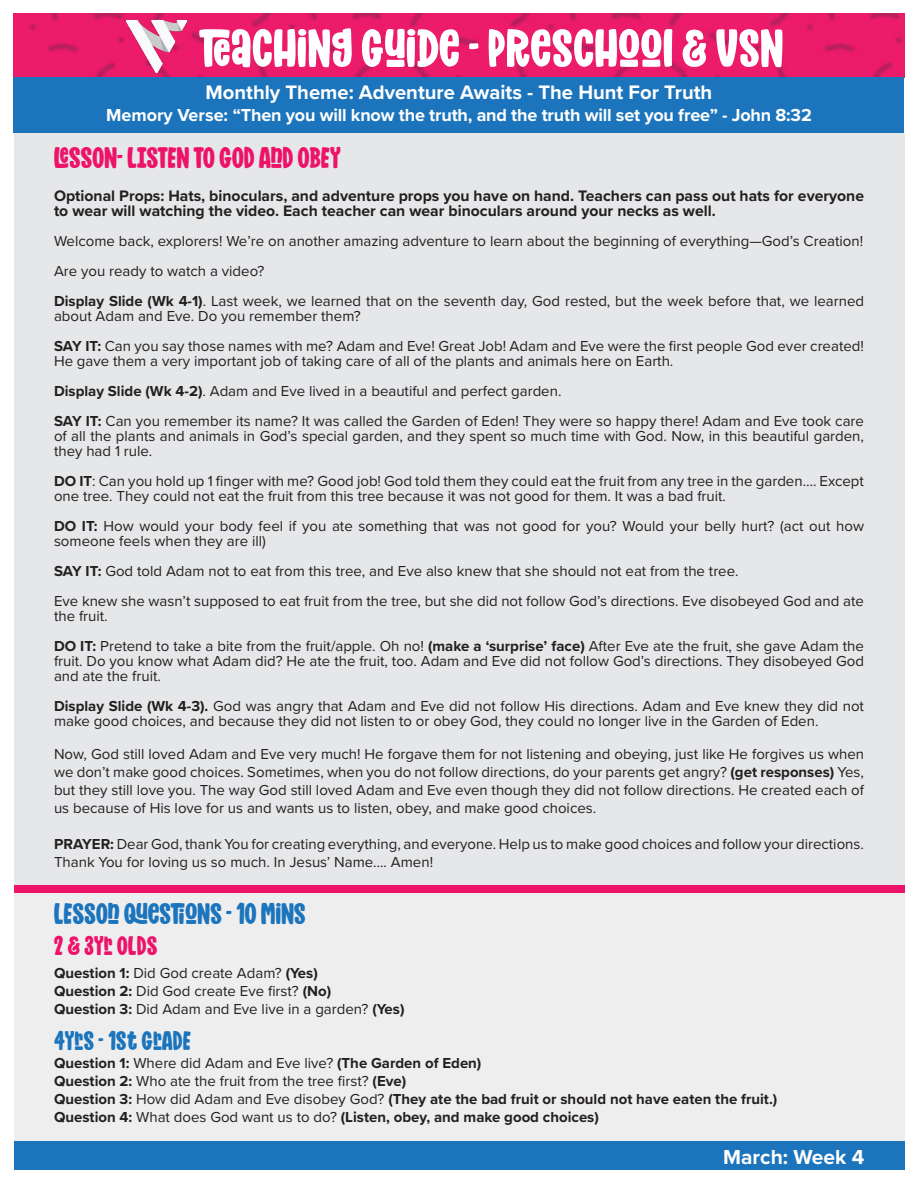
<style>
.page{position:relative;width:918px;height:1188px;background:#fff}
.page>*{position:absolute;margin:0;border:0;box-sizing:border-box;transform-origin:0 0}
.t1{font:54px "Mighty Mountain";color:#fff}
.t2{font:30px "Mighty Mountain";letter-spacing:-.01em;color:#ed1369}
.t3{font:30px "Mighty Mountain";letter-spacing:-.01em;color:#1c75bc}
.t4{font:27px "Mighty Mountain";color:#1c75bc}
.t5{font:27px "Mighty Mountain";color:#ed1369}
.t6{font:700 21px "Proxima Nova";color:#fff}
.t7{font:700 20.25px "Proxima Nova";color:#fff}
.t8{font:700 18px "Proxima Nova";letter-spacing:-.01em;color:#fff}
.t9{font:700 15.75px/15px "Proxima Nova";color:#231f20}
.t10{font:15px/15px "Proxima Nova";color:#231f20}
.t11{font:700 15px "Proxima Nova";color:#231f20}
.s1{font-weight:700}
.s2{font-weight:400}
</style>
<div class="page">
<div style="left:14px;top:874px;width:890px;height:285px;background:#eeeeef"></div>
<img style="left:14px;top:14px;width:891px;height:63px">
<div style="left:14px;top:77px;width:890px;height:56px;background:#1c75bc"></div>
<div style="left:14px;top:133px;width:890px;height:753px;background:#e6e7e9"></div>
<div style="left:14px;top:1142px;width:891px;height:28px;background:#1c75bc"></div>
<img style="left:124px;top:14px;width:64px;height:63px">
<div style="left:14px;top:886px;width:891px;height:7px;background:#ed1369"></div>
<p class="t1" style="left:198px;top:11px;width:587px">TEACHING GUIDE - PRESCHOOL &amp; VSN</p>
<p class="t7" style="left:206px;top:77px;width:508px">Monthly Theme: Adventure Awaits - The Hunt For Truth</p>
<p class="t8" style="left:106px;top:102px;width:707px">Memory Verse: “Then you will know the truth, and the truth will set you free” - John 8:32</p>
<p class="t2" style="left:54px;top:137px;width:288px">LESSON- LISTEN TO GOD AND OBEY</p>
<p class="t9" style="left:54px;top:188px;width:812px">Optional Props: Hats, binoculars, and adventure props you have on hand. Teachers can pass out hats for everyone to wear will watching the video. Each teacher can wear binoculars around your necks as well.</p>
<p class="t10" style="left:54px;top:232px;width:811px">Welcome back, explorers! We’re on another amazing adventure to learn about the beginning of everything—God’s Creation!</p>
<p class="t10" style="left:54px;top:262px;width:212px">Are you ready to watch a video?</p>
<p class="t10" style="left:54px;top:292px;width:812px"><span class="s1">Display Slide (Wk 4-1)</span>. Last week, we learned that on the seventh day, God rested, but the week before that, we learned about Adam and Eve. Do you remember them?</p>
<p class="t10" style="left:54px;top:337px;width:811px"><span class="s1">SAY IT:</span> Can you say those names with me? Adam and Eve! Great Job! Adam and Eve were the first people God ever created!<br>He gave them a very important job of taking care of all of the plants and animals here on Earth.</p>
<p class="t10" style="left:54px;top:382px;width:509px"><span class="s1">Display Slide (Wk 4-2)</span>. Adam and Eve lived in a beautiful and perfect garden.</p>
<p class="t10" style="left:54px;top:412px;width:811px;text-align:justify"><span class="s1">SAY IT:</span> Can you remember its name? It was called the Garden of Eden! They were so happy there! Adam and Eve took care of all the plants and animals in God’s special garden, and they spent so much time with God. Now, in this beautiful garden, they had 1 rule.</p>
<p class="t10" style="left:54px;top:472px;width:811px"><span class="s1">DO IT</span>: Can you hold up 1 finger with me? Good job! God told them they could eat the fruit from any tree in the garden…. Except one tree. They could not eat the fruit from this tree because it was not good for them. It was a bad fruit.</p>
<p class="t10" style="left:54px;top:517px;width:812px"><span class="s1">DO IT:</span> How would your body feel if you ate something that was not good for you? Would your belly hurt? (act out how someone feels when they are ill)</p>
<p class="t10" style="left:54px;top:562px;width:686px"><span class="s1">SAY IT:</span> God told Adam not to eat from this tree, and Eve also knew that she should not eat from the tree.</p>
<p class="t10" style="left:54px;top:592px;width:811px">Eve knew she wasn’t supposed to eat fruit from the tree, but she did not follow God’s directions. Eve disobeyed God and ate the fruit.</p>
<p class="t10" style="left:54px;top:637px;width:812px;text-align:justify"><span class="s1">DO IT:</span> Pretend to take a bite from the fruit/apple. Oh no! <span class="s1">(make a ‘surprise’ face)</span> After Eve ate the fruit, she gave Adam the fruit. Do you know what Adam did? He ate the fruit, too. Adam and Eve did not follow God’s directions. They disobeyed God and ate the fruit.</p>
<p class="t10" style="left:54px;top:697px;width:812px"><span class="s1">Display Slide (Wk 4-3).</span> God was angry that Adam and Eve did not follow His directions. Adam and Eve knew they did not make good choices, and because they did not listen to or obey God, they could no longer live in the Garden of Eden.</p>
<p class="t10" style="left:54px;top:744px;width:812px;line-height:18px;text-align:justify">Now, God still loved Adam and Eve very much! He forgave them for not listening and obeying, just like He forgives us when we don’t make good choices. Sometimes, when you do not follow directions, do your parents get angry? <span class="s1">(get responses)</span> Yes, but they still love you. The way God still loved Adam and Eve even though they did not follow directions. He created each of us because of His love for us and wants us to listen, obey, and make good choices.</p>
<p class="t10" style="left:54px;top:834px;width:811px;line-height:18px"><span class="s1">PRAYER:</span> Dear God, thank You for creating everything, and everyone. Help us to make good choices and follow your directions.<br>Thank You for loving us so much. In Jesus’ Name…. Amen!</p>
<p class="t3" style="left:54px;top:893px;width:254px">LESSON QUESTIONS - 10 MINS</p>
<p class="t5" style="left:54px;top:927px;width:105px">2 &amp; 3YR OLDS</p>
<p class="t10" style="left:54px;top:965px;width:265px"><span class="s1">Question 1:</span> Did God create Adam? <span class="s1">(Yes)</span></p>
<p class="t10" style="left:54px;top:983px;width:279px"><span class="s1">Question 2:</span> Did God create Eve first? <span class="s1">(No)</span></p>
<p class="t10" style="left:54px;top:1001px;width:352px"><span class="s1">Question 3:</span> Did Adam and Eve live in a garden? <span class="s1">(Yes)</span></p>
<p class="t4" style="left:54px;top:1022px;width:139px">4YRS - 1ST GRADE</p>
<p class="t11" style="left:54px;top:1052px;width:429px">Question 1: <span class="s2">Where did Adam and Eve live?</span> (The Garden of Eden)</p>
<p class="t10" style="left:54px;top:1073px;width:354px"><span class="s1">Question 2:</span> Who ate the fruit from the tree first? <span class="s1">(Eve)</span></p>
<p class="t11" style="left:54px;top:1088px;width:725px">Question 3: <span class="s2">How did Adam and Eve disobey God?</span> (They ate the bad fruit or should not have eaten the fruit.)</p>
<p class="t11" style="left:54px;top:1106px;width:546px">Question 4: <span class="s2">What does God want us to do?</span> (Listen, obey, and make good choices)</p>
<p class="t6" style="left:723px;top:1141px;width:143px">March: Week 4</p>
</div>
